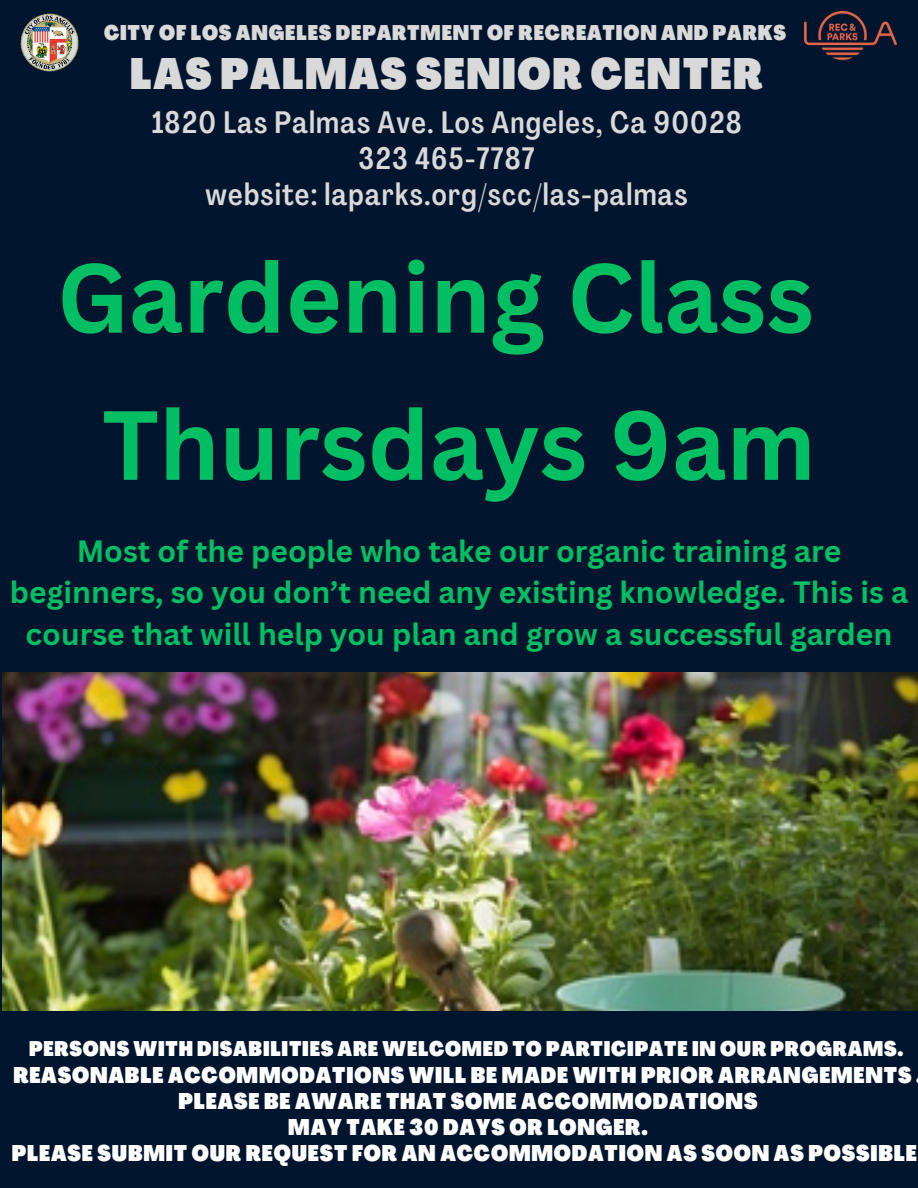
<style>
.page{position:relative;width:918px;height:1188px;background:#02152e}
.page>*{position:absolute;margin:0;border:0;box-sizing:border-box;transform-origin:0 0}
.t1{font:700 96px "Canva Sans";color:#00bf63}
.t2{font:900 43.05px "Agrandir Tight";letter-spacing:.04em;color:#d9d9d9}
.t3{font:500 30.6px/36px "Agrandir Tight";letter-spacing:.04em;color:#d9d9d9;text-align:center}
.t4{font:700 30px/41.7px "Canva Sans";color:#00bf63;text-align:center}
.t5{font:900 22.2px/25.8px "Agrandir Tight";letter-spacing:.04em;color:#fff;text-align:center}
.t6{font:900 20.85px "Agrandir Tight";letter-spacing:.04em;color:#d9d9d9}
.t7{font:900 20.7px "Agrandir Tight";letter-spacing:.04em;color:#fff}
</style>
<div class="page">
<img style="left:20px;top:13px;width:58px;height:59px">
<img style="left:804px;top:11px;width:93px;height:49px">
<img style="left:3px;top:672px;width:915px;height:339px">
<h1 class="t6" style="left:104px;top:24px;width:684px">CITY OF LOS ANGELES DEPARTMENT OF RECREATION AND PARKS</h1>
<h1 class="t2" style="left:130px;top:57px;width:634px">LAS PALMAS SENIOR CENTER</h1>
<h1 class="t3" style="left:152px;top:108px;width:591px">1820 Las Palmas Ave. Los Angeles, Ca 90028<br>323 465-7787<br>website: laparks.org/scc/las-palmas</h1>
<h1 class="t1" style="left:57px;top:230px;width:758px">Gardening Class</h1>
<h2 class="t1" style="left:102px;top:377px;width:715px">Thursdays 9am</h2>
<p class="t4" style="left:10px;top:529px;width:900px">Most of the people who take our organic training are beginners, so you don’t need any existing knowledge. This is a course that will help you plan and grow a successful garden</p>
<p class="t7" style="left:29px;top:1041px;width:876px">PERSONS WITH DISABILITIES ARE WELCOMED TO PARTICIPATE IN OUR PROGRAMS.</p>
<p class="t5" style="left:12px;top:1065px;width:907px">REASONABLE ACCOMMODATIONS WILL BE MADE WITH PRIOR ARRANGEMENTS PLEASE BE AWARE THAT SOME ACCOMMODATIONS<br>MAY TAKE 30 DAYS OR LONGER.<br>PLEASE SUBMIT OUR REQUEST FOR AN ACCOMMODATION AS SOON AS POSSIBLE</p>
</div>
